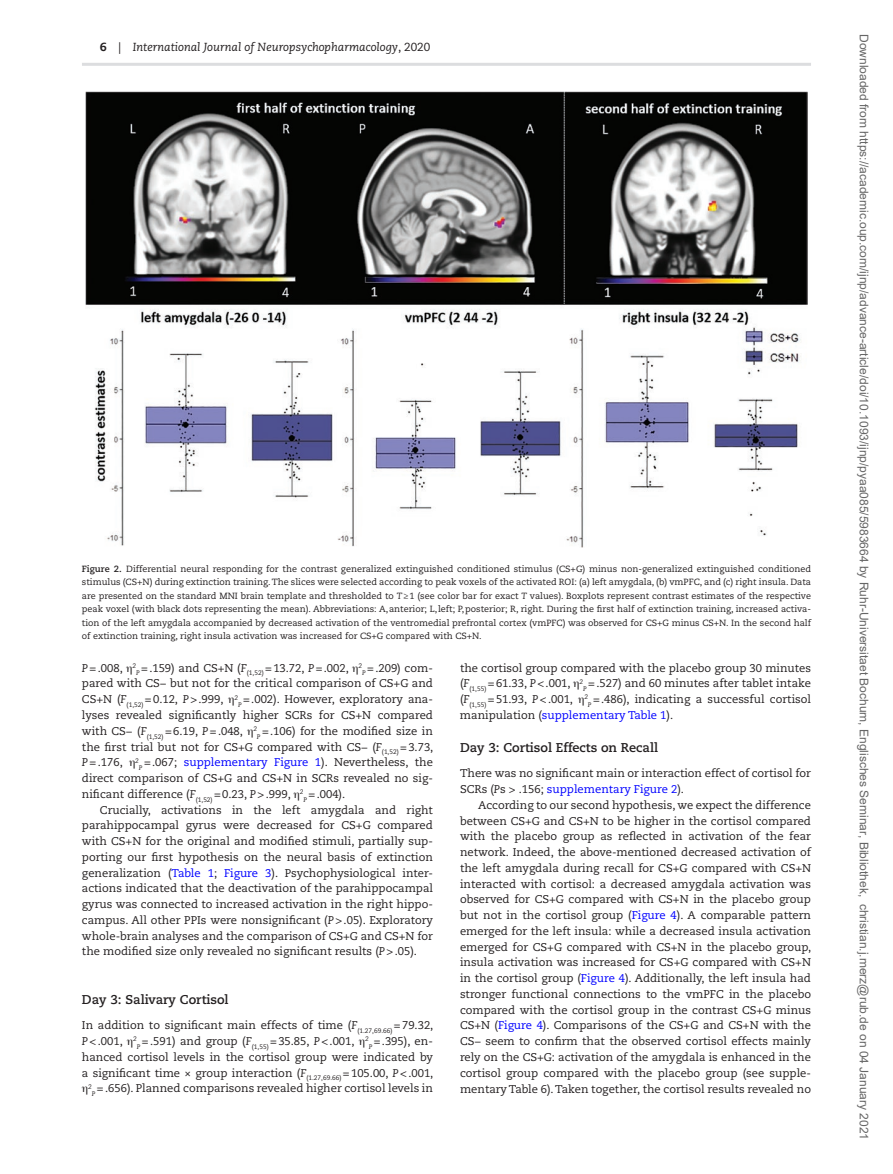
<style>
.page{position:relative;width:893px;height:1174px;background:#fff}
.page>*{position:absolute;margin:0;border:0;box-sizing:border-box;transform-origin:0 0}
.t1{font:700 12.75px "Caecilia LT Std";color:#231f20}
.t2{font:12px "Arial";color:#666}
.t3{font:italic 11.7px "Caecilia LT Std";color:#231f20}
.t4{font:11.25px/15.8px "Caecilia LT Std";color:#231f20;text-align:justify}
.t5{font:9px/13.5px "Caecilia LT Std";color:#231f20;text-align:justify}
.s1{font-weight:800;font-style:normal}
.s2{font-style:normal}
.s3{font-weight:700}
.s4{font-style:italic}
.s5{font-family:"Gandhari Unicode"}
.s6{color:#00f}
</style>
<div class="page">
<hr style="left:82px;top:63px;width:729px;height:3px;background:#dcdddf">
<img style="left:86px;top:91px;width:721px;height:457px">
<p class="t3" style="left:100px;top:40px;width:332px"><span class="s1">6</span> <span class="s2">|</span> International Journal of Neuropsychopharmacology<span class="s2">, 2020</span></p>
<p class="t5" style="left:82px;top:562px;width:731px"><span class="s3">Figure 2.</span> Differential neural responding for the contrast generalized extinguished conditioned stimulus (CS+G) minus non-generalized extinguished conditioned stimulus (CS+N) during extinction training. The slices were selected according to peak voxels of the activated ROI: (a) left amygdala, (b) vmPFC, and (c) right insula. Data are presented on the standard MNI brain template and thresholded to <span class="s4">T</span>≥1 (see color bar for exact <span class="s4">T</span> values). Boxplots represent contrast estimates of the respective peak voxel (with black dots representing the mean). Abbreviations: A,anterior; L,left; P,posterior; R, right. During the first half of extinction training, increased activa&shy;tion of the left amygdala accompanied by decreased activation of the ventromedial prefrontal cortex (vmPFC) was observed for CS+G minus CS+N. In the second half of extinction training, right insula activation was increased for CS+G compared with CS+N.</p>
<p class="t4" style="left:82px;top:660px;width:353px"><span class="s4">P</span>=.008, <span class="s5">η</span><sup>2</sup><sub>P</sub> =.159) and CS+N (<span class="s4">F</span><sub>(1,52)</sub> =13.72, <span class="s4">P</span>=.002, <span class="s5">η</span><sup>2</sup><sub>P</sub> =.209) com&shy;pared with CS− but not for the critical comparison of CS+G and CS+N (<span class="s4">F</span><sub>(1,52)</sub> =0.12, <span class="s4">P</span>&gt;.999, <span class="s5">η</span><sup>2</sup><sub>P</sub> =.002). However, exploratory ana&shy;lyses revealed significantly higher SCRs for CS+N compared with CS− (<span class="s4">F</span><sub>(1,52)</sub> =6.19, <span class="s4">P</span>=.048, <span class="s5">η</span><sup>2</sup><sub>P</sub> =.106) for the modified size in the first trial but not for CS+G compared with CS− (<span class="s4">F</span><sub>(1,52)</sub> =3.73, <span class="s4">P</span>=.176, <span class="s5">η</span><sup>2</sup><sub>P</sub> =.067; <span class="s6">supplementary Figure 1</span>). Nevertheless, the direct comparison of CS+G and CS+N in SCRs revealed no sig&shy;nificant difference (<span class="s4">F</span><sub>(1,52)</sub> =0.23, <span class="s4">P</span>&gt;.999, <span class="s5">η</span><sup>2</sup><sub>P</sub> =.004).</p>
<p class="t4" style="left:82px;top:802px;width:353px;text-indent:18px">Crucially, activations in the left amygdala and right parahippocampal gyrus were decreased for CS+G compared with CS+N for the original and modified stimuli, partially sup&shy;porting our first hypothesis on the neural basis of extinction generalization (<span class="s6">Table 1</span>; <span class="s6">Figure 3</span>). Psychophysiological inter&shy;actions indicated that the deactivation of the parahippocampal gyrus was connected to increased activation in the right hippo&shy;campus. All other PPIs were nonsignificant (<span class="s4">P</span>&gt;.05). Exploratory whole-brain analyses and the comparison of CS+G and CS+N for the modified size only revealed no significant results (<span class="s4">P</span>&gt;.05).</p>
<p class="t1" style="left:82px;top:991px;width:148px">Day 3: Salivary Cortisol</p>
<p class="t4" style="left:82px;top:1017px;width:353px">In addition to significant main effects of time (<span class="s4">F</span><sub>(1.27,69.66)</sub> =79.32, <span class="s4">P</span>&lt;.001, <span class="s5">η</span><sup>2</sup><sub>P</sub> =.591) and group (<span class="s4">F</span><sub>(1,55)</sub> =35.85, <span class="s4">P</span>&lt;.001, <span class="s5">η</span><sup>2</sup><sub>P</sub> =.395), en&shy;hanced cortisol levels in the cortisol group were indicated by a significant time <span class="s5">×</span> group interaction (<span class="s4">F</span><sub>(1.27,69.66)</sub> =105.00, <span class="s4">P</span>&lt;.001, <span class="s5">η</span><sup>2</sup><sub>P</sub> =.656). Planned comparisons revealed higher cortisol levels in</p>
<p class="t4" style="left:460px;top:660px;width:353px">the cortisol group compared with the placebo group 30 minutes (<span class="s4">F</span><sub>(1,55)</sub> =61.33, <span class="s4">P</span>&lt;.001, <span class="s5">η</span><sup>2</sup><sub>P</sub> =.527) and 60 minutes after tablet intake (<span class="s4">F</span><sub>(1,55)</sub> =51.93, <span class="s4">P</span>&lt;.001, <span class="s5">η</span><sup>2</sup><sub>P</sub> =.486), indicating a successful cortisol manipulation (<span class="s6">supplementary Table 1</span>).</p>
<p class="t1" style="left:460px;top:740px;width:200px">Day 3: Cortisol Effects on Recall</p>
<p class="t4" style="left:460px;top:766px;width:353px">There was no significant main or interaction effect of cortisol for<br>SCRs (<span class="s4">P</span>s &gt; .156; <span class="s6">supplementary Figure 2</span>).</p>
<p class="t4" style="left:460px;top:797px;width:353px;text-indent:18px">According to our second hypothesis, we expect the difference between CS+G and CS+N to be higher in the cortisol compared with the placebo group as reflected in activation of the fear network. Indeed, the above-mentioned decreased activation of the left amygdala during recall for CS+G compared with CS+N interacted with cortisol: a decreased amygdala activation was observed for CS+G compared with CS+N in the placebo group but not in the cortisol group (<span class="s6">Figure 4</span>). A comparable pattern emerged for the left insula: while a decreased insula activation emerged for CS+G compared with CS+N in the placebo group, insula activation was increased for CS+G compared with CS+N in the cortisol group (<span class="s6">Figure 4</span>). Additionally, the left insula had stronger functional connections to the vmPFC in the placebo compared with the cortisol group in the contrast CS+G minus CS+N (<span class="s6">Figure 4</span>). Comparisons of the CS+G and CS+N with the CS− seem to confirm that the observed cortisol effects mainly rely on the CS+G: activation of the amygdala is enhanced in the cortisol group compared with the placebo group (see supple&shy;mentary Table 6). Taken together, the cortisol results revealed no</p>
<p class="t2" style="left:868px;top:34px;width:1107px;rotate:90deg">Downloaded from https://academic.oup.com/ijnp/advance-article/doi/10.1093/ijnp/pyaa085/5983664 by Ruhr-Universitaet Bochum, Englisches Seminar, Bibliothek, christian.j.merz@rub.de on 04 January 2021</p>
</div>
